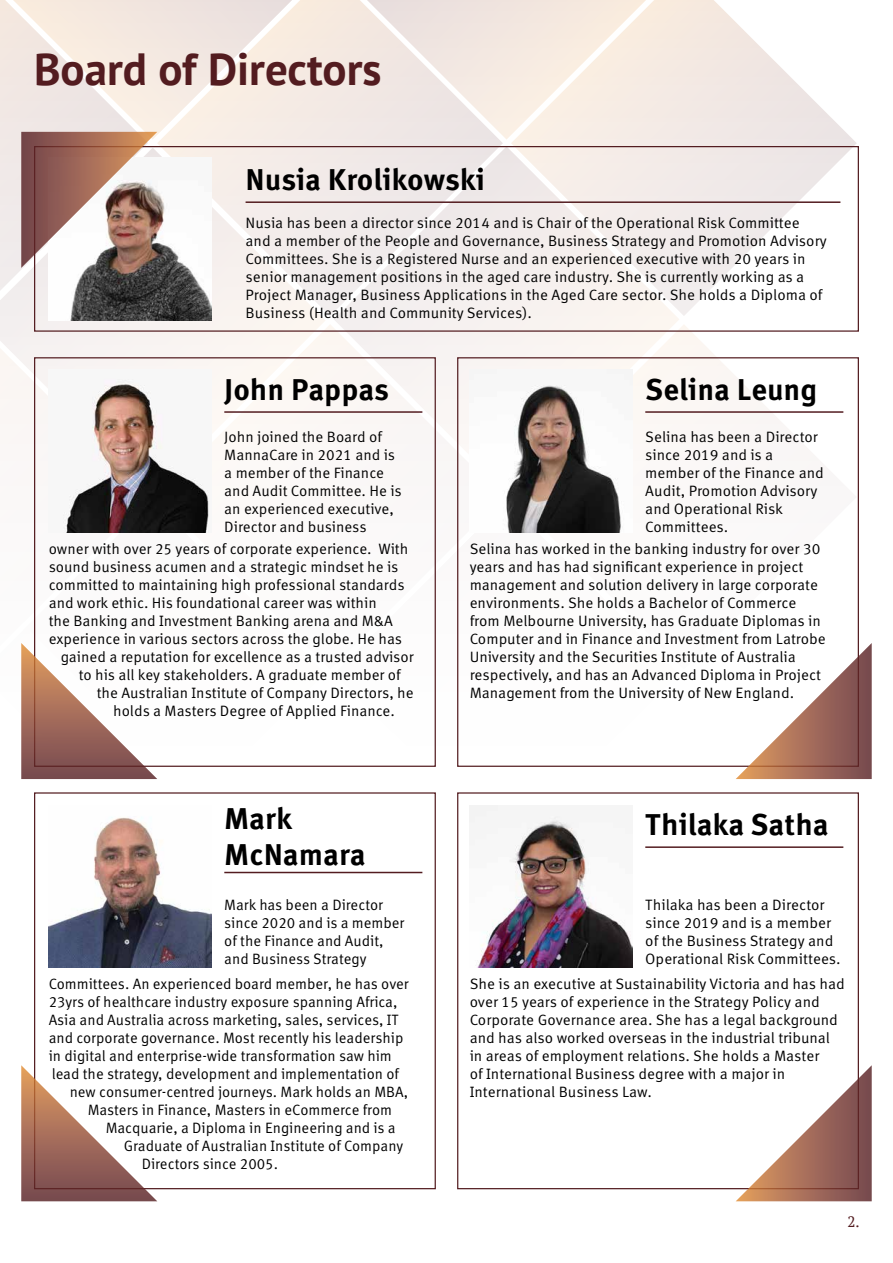
<style>
.page{position:relative;width:893px;height:1263px;background:#fff}
.page>*{position:absolute;margin:0;border:0;box-sizing:border-box;transform-origin:0 0}
.t1{font:700 45px "PT Sans";color:#531c20}
.t2{font:700 30px/36px "Meta Correspondence Pro";color:#000}
.t3{font:15px/18px "Meta Correspondence Pro";color:#000}
.t4{font:15px "PT Serif";color:#531c20}
</style>
<div class="page">
<svg style="left:148px;top:0;width:9px;height:132px"></svg>
<svg style="left:157px;top:0;width:346px;height:315px;background:#f4eae3"></svg>
<div style="left:334px;top:0;width:177px;height:140px;background:#f1e7e2"></div>
<div style="left:0;top:148px;width:326px;height:276px;background:#f6f0ee"></div>
<div style="left:334px;top:148px;width:345px;height:221px;background:#f1ebeb"></div>
<svg style="left:511px;top:0;width:346px;height:316px"></svg>
<svg style="left:511px;top:324px;width:333px;height:100px"></svg>
<svg style="left:157px;top:324px;width:346px;height:100px"></svg>
<svg style="left:0;top:0;width:148px;height:316px;background:#f3eae4"></svg>
<div style="left:34px;top:146px;width:825px;height:186px;border:1px solid #531c20"></div>
<img style="left:49px;top:157px;width:163px;height:163px">
<img style="left:49px;top:370px;width:163px;height:163px">
<img style="left:49px;top:817px;width:163px;height:151px">
<img style="left:470px;top:370px;width:162px;height:163px">
<img style="left:470px;top:805px;width:162px;height:163px">
<svg style="left:21px;top:132px;width:136px;height:136px"></svg>
<svg style="left:21px;top:1057px;width:145px;height:144px"></svg>
<svg style="left:21px;top:631px;width:145px;height:148px"></svg>
<svg style="left:736px;top:643px;width:136px;height:136px"></svg>
<svg style="left:736px;top:1065px;width:136px;height:136px"></svg>
<hr style="left:246px;top:201px;width:594px;height:2px;background:#531c20">
<hr style="left:224px;top:411px;width:198px;height:2px;background:#531c20">
<hr style="left:224px;top:872px;width:198px;height:1px;background:#531c20">
<hr style="left:645px;top:411px;width:198px;height:2px;background:#531c20">
<hr style="left:645px;top:846px;width:198px;height:2px;background:#531c20">
<h1 class="t1" style="left:34px;top:40px;width:349px">Board of Directors</h1>
<h2 class="t2" style="left:246px;top:160px;width:241px">Nusia Krolikowski</h2>
<p class="t3" style="left:246px;top:213px;width:583px">Nusia has been a director since 2014 and is Chair of the Operational Risk Committee and a member of the People and Governance, Business Strategy and Promotion Advisory Committees. She is a Registered Nurse and an experienced executive with 20 years in senior management positions in the aged care industry. She is currently working as a Project Manager, Business Applications in the Aged Care sector. She holds a Diploma of Business (Health and Community Services).</p>
<h2 class="t2" style="left:224px;top:369px;width:166px">John Pappas</h2>
<p class="t3" style="left:224px;top:427px;width:179px">John joined the Board of<br>MannaCare in 2021 and is a member of the Finance and Audit Committee. He is an experienced executive,<br>Director and business</p>
<p class="t3" style="left:49px;top:539px;width:361px">owner with over 25 years of corporate experience. With</p>
<p class="t3" style="left:49px;top:557px;width:351px">sound business acumen and a strategic mindset he is</p>
<p class="t3" style="left:49px;top:575px;width:357px">committed to maintaining high professional standards</p>
<p class="t3" style="left:49px;top:593px;width:330px">and work ethic. His foundational career was within</p>
<p class="t3" style="left:49px;top:611px;width:346px">the Banking and Investment Banking arena and M&amp;A</p>
<p class="t3" style="left:49px;top:629px;width:355px">experience in various sectors across the globe. He has</p>
<p class="t3" style="left:61px;top:647px;width:355px">gained a reputation for excellence as a trusted advisor</p>
<p class="t3" style="left:79px;top:665px;width:324px">to his all key stakeholders. A graduate member of</p>
<p class="t3" style="left:97px;top:683px;width:319px">the Australian Institute of Company Directors, he</p>
<p class="t3" style="left:113px;top:701px;width:283px">holds a Masters Degree of Applied Finance.</p>
<h2 class="t2" style="left:224px;top:799px;width:143px">Mark<br>McNamara</h2>
<p class="t3" style="left:224px;top:895px;width:182px">Mark has been a Director since 2020 and is a member of the Finance and Audit, and Business Strategy</p>
<p class="t3" style="left:49px;top:974px;width:362px">Committees. An experienced board member, he has over</p>
<p class="t3" style="left:49px;top:992px;width:350px">23yrs of healthcare industry exposure spanning Africa,</p>
<p class="t3" style="left:49px;top:1010px;width:352px">Asia and Australia across marketing, sales, services, IT</p>
<p class="t3" style="left:49px;top:1028px;width:356px">and corporate governance. Most recently his leadership</p>
<p class="t3" style="left:49px;top:1046px;width:345px">in digital and enterprise-wide transformation saw him</p>
<p class="t3" style="left:52px;top:1064px;width:349px">lead the strategy, development and implementation of</p>
<p class="t3" style="left:70px;top:1082px;width:340px">new consumer-centred journeys. Mark holds an MBA,</p>
<p class="t3" style="left:88px;top:1100px;width:306px">Masters in Finance, Masters in eCommerce from</p>
<p class="t3" style="left:106px;top:1118px;width:292px">Macquarie, a Diploma in Engineering and is a</p>
<p class="t3" style="left:124px;top:1136px;width:281px">Graduate of Australian Institute of Company</p>
<p class="t3" style="left:142px;top:1154px;width:138px">Directors since 2005.</p>
<h2 class="t2" style="left:645px;top:369px;width:173px">Selina Leung</h2>
<p class="t3" style="left:645px;top:427px;width:180px">Selina has been a Director since 2019 and is a member of the Finance and<br>Audit, Promotion Advisory and Operational Risk<br>Committees.</p>
<p class="t3" style="left:470px;top:539px;width:358px">Selina has worked in the banking industry for over 30 years and has had significant experience in project management and solution delivery in large corporate environments. She holds a Bachelor of Commerce from Melbourne University, has Graduate Diplomas in Computer and in Finance and Investment from Latrobe University and the Securities Institute of Australia respectively, and has an Advanced Diploma in Project Management from the University of New England.</p>
<h2 class="t2" style="left:645px;top:804px;width:185px">Thilaka Satha</h2>
<p class="t3" style="left:645px;top:895px;width:197px">Thilaka has been a Director since 2019 and is a member of the Business Strategy and<br>Operational Risk Committees.</p>
<p class="t3" style="left:470px;top:974px;width:377px">She is an executive at Sustainability Victoria and has had over 15 years of experience in the Strategy Policy and Corporate Governance area. She has a legal background and has also worked overseas in the industrial tribunal in areas of employment relations. She holds a Master<br>of International Business degree with a major in International Business Law.</p>
<p class="t4" style="left:847px;top:1212px;width:14px">2.</p>
</div>
